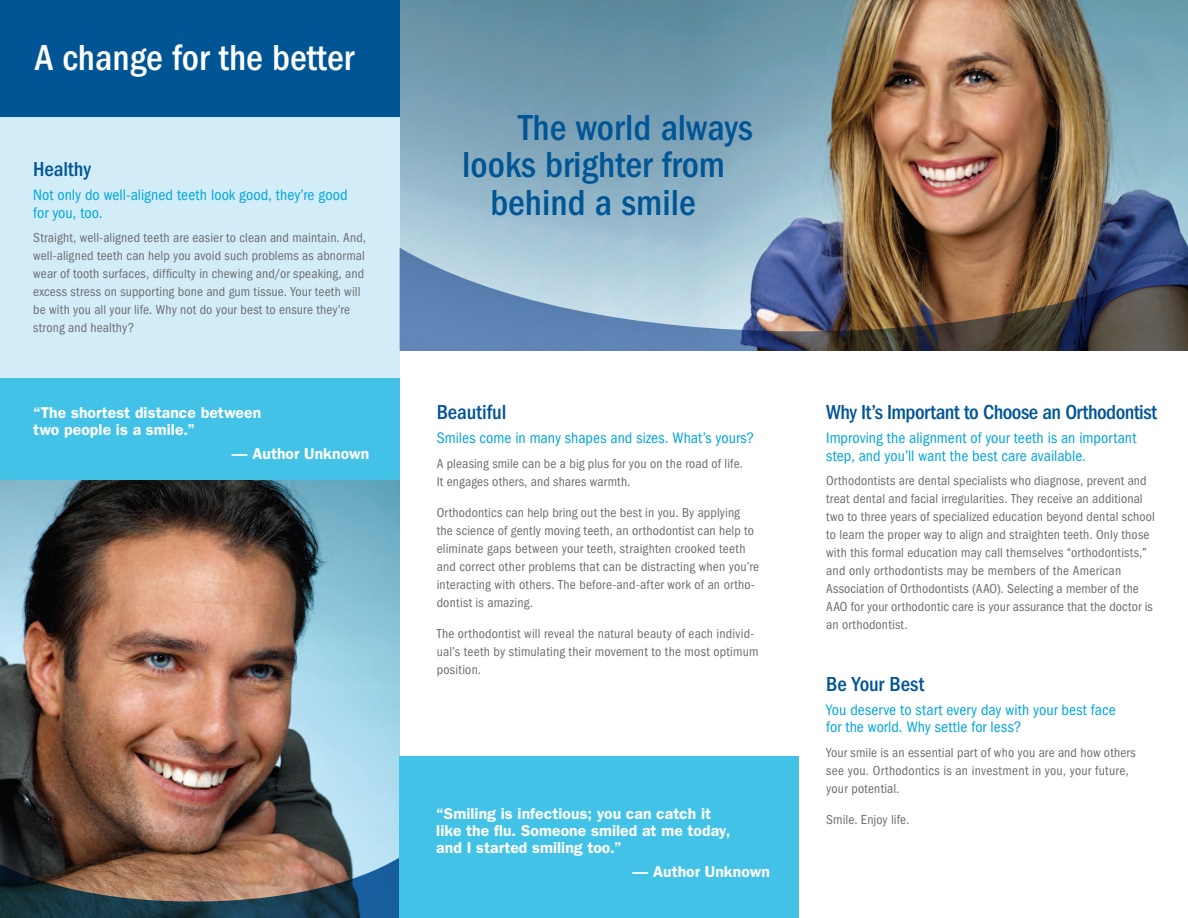
<style>
.page{position:relative;width:1188px;height:918px;background:#fff}
.page>*{position:absolute;margin:0;border:0;box-sizing:border-box;transform-origin:0 0}
.t1{font:500 condensed 37.5px "ITC Franklin Gothic Std";color:#005595}
.t2{font:500 condensed 37.5px "ITC Franklin Gothic Std";color:#fff}
.t3{font:500 condensed 21px "ITC Franklin Gothic Std";letter-spacing:-.02em;color:#005595}
.t4{font:500 condensed 21px "ITC Franklin Gothic Std";color:#005595}
.t5{font:condensed 15.75px/17.2px "ITC Franklin Gothic Std";color:#00a6db}
.t6{font:600 15.75px/17.2px "ITC Franklin Gothic Std";letter-spacing:.005em;color:#fff}
.t7{font:condensed 13.5px/18px "ITC Franklin Gothic Std";letter-spacing:.015em;color:#6c6d70}
</style>
<div class="page">
<img style="left:400px;top:0;width:788px;height:248px">
<div style="left:0;top:0;width:400px;height:918px;background:#d3edf8"></div>
<img style="left:0;top:480px;width:400px;height:377px">
<div style="left:0;top:0;width:400px;height:116px;background:#005595"></div>
<img style="left:400px;top:248px;width:788px;height:103px">
<svg style="left:0;top:857px;width:400px;height:61px;background:#5d5b5a"></svg>
<div style="left:0;top:378px;width:400px;height:102px;background:#43c2e7"></div>
<div style="left:400px;top:756px;width:399px;height:162px;background:#43c2e7"></div>
<h1 class="t2" style="left:35px;top:36px;width:321px">A change for the better</h1>
<h2 class="t4" style="left:33px;top:158px;width:59px">Healthy</h2>
<p class="t5" style="left:33px;top:187px;width:316px">Not only do well-aligned teeth look good, they’re good for you, too.</p>
<p class="t7" style="left:33px;top:229px;width:334px">Straight, well-aligned teeth are easier to clean and maintain. And, well-aligned teeth can help you avoid such problems as abnormal wear of tooth surfaces, difficulty in chewing and/or speaking, and excess stress on supporting bone and gum tissue. Your teeth will be with you all your life. Why not do your best to ensure they’re strong and healthy?</p>
<p class="t6" style="left:33px;top:404px;width:230px">“The shortest distance between two people is a smile.”</p>
<p class="t6" style="left:232px;top:445px;width:139px">— Author Unknown</p>
<h1 class="t1" style="left:518px;top:106px;width:236px">The world always</h1>
<h1 class="t1" style="left:462px;top:143px;width:264px">looks brighter from</h1>
<h1 class="t1" style="left:490px;top:181px;width:207px">behind a smile</h1>
<h2 class="t4" style="left:437px;top:401px;width:71px">Beautiful</h2>
<p class="t5" style="left:437px;top:430px;width:319px">Smiles come in many shapes and sizes. What’s yours?</p>
<p class="t7" style="left:437px;top:455px;width:308px">A pleasing smile can be a big plus for you on the road of life.<br>It engages others, and shares warmth.</p>
<p class="t7" style="left:437px;top:503px;width:324px">Orthodontics can help bring out the best in you. By applying the science of gently moving teeth, an orthodontist can help to eliminate gaps between your teeth, straighten crooked teeth and correct other problems that can be distracting when you’re interacting with others. The before-and-after work of an ortho&shy;dontist is amazing.</p>
<p class="t7" style="left:437px;top:624px;width:323px">The orthodontist will reveal the natural beauty of each individ&shy;ual’s teeth by stimulating their movement to the most optimum position.</p>
<p class="t6" style="left:436px;top:805px;width:296px">“Smiling is infectious; you can catch it like the flu. Someone smiled at me today, and I started smiling too.”</p>
<p class="t6" style="left:633px;top:863px;width:139px">— Author Unknown</p>
<h2 class="t3" style="left:826px;top:401px;width:332px">Why It’s Important to Choose an Orthodontist</h2>
<p class="t5" style="left:826px;top:430px;width:312px">Improving the alignment of your teeth is an important step, and you’ll want the best care available.</p>
<p class="t7" style="left:826px;top:472px;width:330px">Orthodontists are dental specialists who diagnose, prevent and treat dental and facial irregularities. They receive an additional two to three years of specialized education beyond dental school to learn the proper way to align and straighten teeth. Only those with this formal education may call themselves “orthodontists,” and only orthodontists may be members of the American Association of Orthodontists (AAO). Selecting a member of the AAO for your orthodontic care is your assurance that the doctor is an orthodontist.</p>
<h2 class="t3" style="left:826px;top:672px;width:100px">Be Your Best</h2>
<p class="t5" style="left:826px;top:701px;width:291px">You deserve to start every day with your best face for the world. Why settle for less?</p>
<p class="t7" style="left:826px;top:743px;width:311px">Your smile is an essential part of who you are and how others see you. Orthodontics is an investment in you, your future, your potential.</p>
<p class="t7" style="left:826px;top:810px;width:85px">Smile. Enjoy life.</p>
</div>
